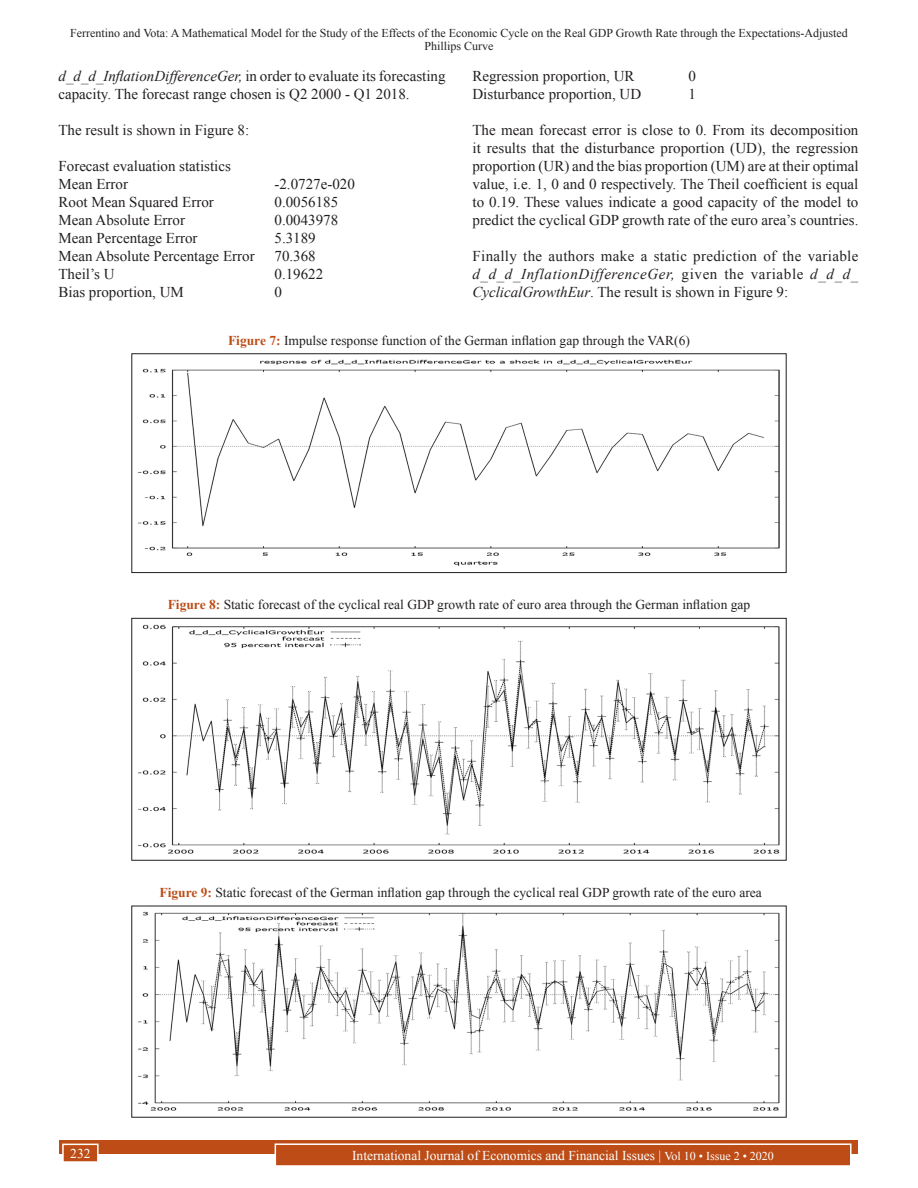
<style>
.page{position:relative;width:918px;height:1188px;background:#fff}
.page>*{position:absolute;margin:0;border:0;box-sizing:border-box;transform-origin:0 0}
.TX{font:15px/18px "Times New Roman";color:#231f20;text-align:justify}
.TX_No_After_Space{font:15px "Times New Roman";color:#231f20}
.FGC{font:13.5px "Times New Roman";color:#231f20}
.t1{font:13.5px "Times New Roman";color:#fff}
.t2{font:12px/12.6px "Times New Roman";color:#231f20;text-align:center}
.s1{font-style:italic}
.s2{font-weight:700;color:#bd4c16}
.s3{font-size:12px}
</style>
<div class="page">
<div style="left:60px;top:1140px;width:798px;height:13px;background:#bd4c16"></div>
<div style="left:275px;top:1144px;width:576px;height:22px;background:#bd4c16"></div>
<div style="left:275px;top:1143px;width:577px;height:24px;border:2px solid #fff"></div>
<div style="left:63px;top:1144px;width:35px;height:18px;background:#bd4c16"></div>
<div style="left:62px;top:1144px;width:37px;height:19px;border:2px solid #fff"></div>
<img style="left:137px;top:359px;width:643px;height:207px">
<div style="left:132px;top:354px;width:654px;height:219px;border:1px solid #231f20"></div>
<img style="left:138px;top:624px;width:642px;height:230px">
<div style="left:132px;top:618px;width:654px;height:242px;border:1px solid #231f20"></div>
<img style="left:138px;top:911px;width:642px;height:200px">
<p class="t2" style="left:70px;top:26px;width:779px">Ferrentino and Vota: A Mathematical Model for the Study of the Effects of the Economic Cycle on the Real GDP Growth Rate through the Expectations-Adjusted<br>Phillips Curve</p>
<p class="TX" style="left:59px;top:67px;width:389px"><span class="s1">d_d_d_InflationDifferenceGer,</span> in order to evaluate its forecasting capacity. The forecast range chosen is Q2 2000 - Q1 2018.</p>
<p class="TX" style="left:59px;top:121px;width:192px">The result is shown in Figure 8:</p>
<p class="TX_No_After_Space" style="left:59px;top:155px;width:174px">Forecast evaluation statistics</p>
<p class="TX_No_After_Space" style="left:59px;top:173px;width:71px">Mean Error</p>
<p class="TX_No_After_Space" style="left:275px;top:173px;width:82px">-2.0727e-020</p>
<p class="TX_No_After_Space" style="left:59px;top:191px;width:157px">Root Mean Squared Error</p>
<p class="TX_No_After_Space" style="left:275px;top:191px;width:65px">0.0056185</p>
<p class="TX_No_After_Space" style="left:59px;top:209px;width:128px">Mean Absolute Error</p>
<p class="TX_No_After_Space" style="left:275px;top:209px;width:65px">0.0043978</p>
<p class="TX_No_After_Space" style="left:59px;top:227px;width:141px">Mean Percentage Error</p>
<p class="TX_No_After_Space" style="left:275px;top:227px;width:43px">5.3189</p>
<p class="TX_No_After_Space" style="left:59px;top:245px;width:198px">Mean Absolute Percentage Error</p>
<p class="TX_No_After_Space" style="left:275px;top:245px;width:43px">70.368</p>
<p class="TX_No_After_Space" style="left:59px;top:263px;width:58px">Theil’s U</p>
<p class="TX_No_After_Space" style="left:275px;top:263px;width:50px">0.19622</p>
<p class="TX_No_After_Space" style="left:59px;top:281px;width:127px">Bias proportion, UM</p>
<p class="TX_No_After_Space" style="left:275px;top:281px;width:9px">0</p>
<p class="TX_No_After_Space" style="left:472px;top:65px;width:164px">Regression proportion, UR</p>
<p class="TX_No_After_Space" style="left:688px;top:65px;width:9px">0</p>
<p class="TX" style="left:472px;top:84px;width:170px">Disturbance proportion, UD</p>
<p class="TX" style="left:688px;top:84px;width:9px">1</p>
<p class="TX" style="left:472px;top:120px;width:388px">The mean forecast error is close to 0. From its decomposition it results that the disturbance proportion (UD), the regression proportion (UR) and the bias proportion (UM) are at their optimal value, i.e. 1, 0 and 0 respectively. The Theil coefficient is equal to 0.19. These values indicate a good capacity of the model to predict the cyclical GDP growth rate of the euro area’s countries.</p>
<p class="TX" style="left:472px;top:246px;width:387px">Finally the authors make a static prediction of the variable <span class="s1">d_d_d_InflationDifferenceGer,</span> given the variable <span class="s1">d_d_d_ CyclicalGrowthEur</span>. The result is shown in Figure 9:</p>
<p class="FGC" style="left:228px;top:330px;width:463px"><span class="s2">Figure 7:</span> Impulse response function of the German inflation gap through the VAR(6)</p>
<p class="FGC" style="left:168px;top:595px;width:584px"><span class="s2">Figure 8:</span> Static forecast of the cyclical real GDP growth rate of euro area through the German inflation gap</p>
<p class="FGC" style="left:159px;top:883px;width:604px"><span class="s2">Figure 9:</span> Static forecast of the German inflation gap through the cyclical real GDP growth rate of the euro area</p>
<p class="t1" style="left:70px;top:1144px;width:22px">232</p>
<p class="t1" style="left:352px;top:1146px;width:423px">International Journal of Economics and Financial Issues | <span class="s3">Vol 10 • Issue 2 • 2020</span></p>
</div>
